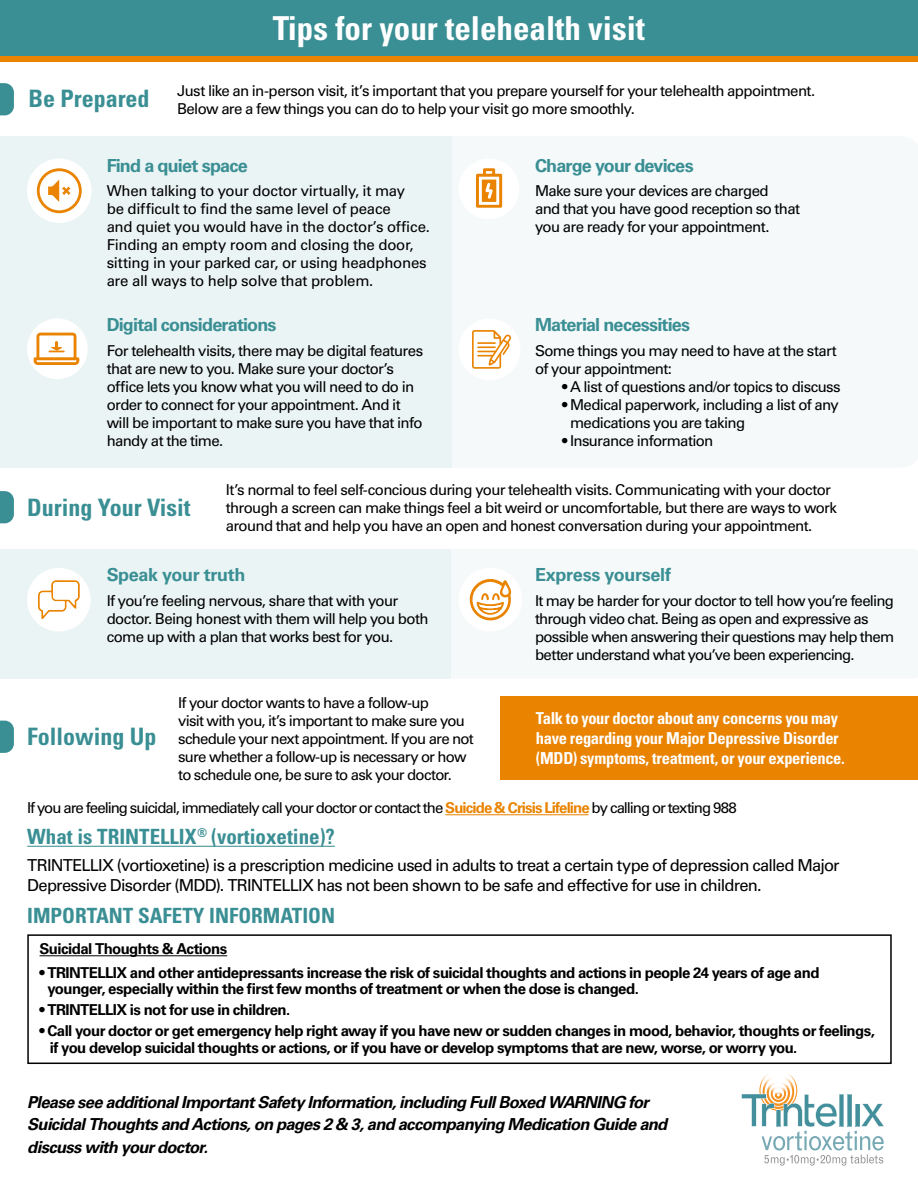
<style>
.page{position:relative;width:918px;height:1188px;background:#fff}
.page>*{position:absolute;margin:0;border:0;box-sizing:border-box;transform-origin:0 0}
.t1{font:700 condensed 33px "Univers LT Std";color:#fff}
.t2{font:700 condensed 24px "Univers LT Std";color:#3a8f94}
.t3{font:700 condensed 21px "Univers LT Std";color:#3a8f94}
.t4{font:700 18px "Univers LT Std";letter-spacing:-.04em;color:#3a8f94}
.t5{font:700 18px "Univers LT Std";letter-spacing:-.015em;color:#3a8f94}
.t6{font:700 18px "Univers LT Std";letter-spacing:-.02em;color:#3a8f94}
.t7{font:16.5px/19.8px "Univers LT Std";letter-spacing:-.045em;color:#000}
.t8{font:italic 700 16.5px/22.5px "Univers LT Std";letter-spacing:-.04em;color:#000}
.t9{font:700 condensed 16.5px/19.8px "Univers LT Std";letter-spacing:-.02em;color:#fff}
.t10{font:15px/18px "Univers LT Std";letter-spacing:-.045em;color:#000}
.Paragraph_Style_7{font:700 15px/16.5px "Univers LT Std";letter-spacing:-.04em;color:#000}
.t11{font:15px/18px "Univers LT Std";letter-spacing:-.02em;color:#000}
.t12{font:15px "Univers LT Std";letter-spacing:-.07em;color:#000}
.t13{font:700 condensed 12.3px "Univers LT Std";color:#3a8f94}
.s1{font-weight:700;color:#e98300}
</style>
<div class="page">
<div style="left:0;top:549px;width:450px;height:130px;background:#ebf4f4"></div>
<div style="left:0;top:136px;width:452px;height:332px;background:#ebf4f4"></div>
<hr style="left:445px;top:814px;width:144px;height:1px;background:#e98300">
<div style="left:500px;top:697px;width:418px;height:83px;background:#e98300"></div>
<div style="left:0;top:0;width:918px;height:57px;background:#3a8f94"></div>
<div style="left:0;top:57px;width:918px;height:5px;background:#e98300"></div>
<hr style="left:27px;top:846px;width:308px;height:1px;background:#3a8f94">
<hr style="left:40px;top:955px;width:187px;height:1px;background:#000">
<div style="left:27px;top:934px;width:865px;height:130px;border:2px solid #000"></div>
<div style="left:27px;top:158px;width:65px;height:65px;background:#fff;border-radius:50%"></div>
<svg style="left:36px;top:168px;width:46px;height:45px"></svg>
<div style="left:27px;top:318px;width:61px;height:61px;background:#fff;border-radius:50%"></div>
<svg style="left:34px;top:333px;width:45px;height:32px"></svg>
<svg style="left:476px;top:168px;width:26px;height:40px"></svg>
<svg style="left:472px;top:330px;width:39px;height:39px"></svg>
<svg style="left:469px;top:579px;width:43px;height:42px"></svg>
<div style="left:27px;top:568px;width:64px;height:64px;background:#fff;border-radius:50%"></div>
<svg style="left:38px;top:580px;width:42px;height:39px"></svg>
<svg style="left:0;top:83px;width:14px;height:32px"></svg>
<svg style="left:0;top:491px;width:14px;height:32px"></svg>
<svg style="left:0;top:721px;width:14px;height:32px"></svg>
<svg style="left:741px;top:1074px;width:143px;height:92px"></svg>
<p class="t1" style="left:273px;top:8px;width:374px">Tips for your telehealth visit</p>
<p class="t2" style="left:28px;top:84px;width:123px">Be Prepared</p>
<p class="t10" style="left:177px;top:82px;width:640px">Just like an in-person visit, it’s important that you prepare yourself for your telehealth appointment.<br>Below are a few things you can do to help your visit go more smoothly.</p>
<p class="t4" style="left:107px;top:154px;width:143px">Find a quiet space</p>
<p class="t11" style="left:107px;top:182px;width:325px">When talking to your doctor virtually, it may<br>be difficult to find the same level of peace<br>and quiet you would have in the doctor’s office.<br>Finding an empty room and closing the door, sitting in your parked car, or using headphones are all ways to help solve that problem.</p>
<p class="t4" style="left:107px;top:314px;width:171px">Digital considerations</p>
<p class="t10" style="left:107px;top:342px;width:318px">For telehealth visits, there may be digital features that are new to you. Make sure your doctor’s office lets you know what you will need to do in order to connect for your appointment. And it will be important to make sure you have that info handy at the time.</p>
<p class="t4" style="left:535px;top:154px;width:160px">Charge your devices</p>
<p class="t10" style="left:535px;top:182px;width:267px">Make sure your devices are charged<br>and that you have good reception so that you are ready for your appointment.</p>
<p class="t4" style="left:535px;top:314px;width:157px">Material necessities</p>
<p class="t10" style="left:535px;top:342px;width:303px">Some things you may need to have at the start of your appointment:</p>
<p class="t10" style="left:562px;top:378px;width:280px">• A list of questions and/or topics to discuss</p>
<p class="t10" style="left:570px;top:396px;width:270px;text-indent:-8px">• Medical paperwork, including a list of any medications you are taking</p>
<p class="t10" style="left:562px;top:432px;width:153px">• Insurance information</p>
<p class="t10" style="left:226px;top:480px;width:613px">It’s normal to feel self-concious during your telehealth visits. Communicating with your doctor through a screen can make things feel a bit weird or uncomfortable, but there are ways to work around that and help you have an open and honest conversation during your appointment.</p>
<p class="t6" style="left:107px;top:564px;width:140px">Speak your truth</p>
<p class="t10" style="left:107px;top:591px;width:323px">If you’re feeling nervous, share that with your doctor. Being honest with them will help you both come up with a plan that works best for you.</p>
<p class="t2" style="left:27px;top:493px;width:165px">During Your Visit</p>
<p class="t5" style="left:535px;top:564px;width:138px">Express yourself</p>
<p class="t10" style="left:535px;top:591px;width:361px">It may be harder for your doctor to tell how you’re feeling through video chat. Being as open and expressive as possible when answering their questions may help them better understand what you’ve been experiencing.</p>
<p class="t10" style="left:178px;top:693px;width:297px">If your doctor wants to have a follow-up<br>visit with you, it’s important to make sure you schedule your next appointment. If you are not sure whether a follow-up is necessary or how to schedule one, be sure to ask your doctor.</p>
<p class="t12" style="left:27px;top:799px;width:711px">If you are feeling suicidal, immediately call your doctor or contact the <span class="s1">Suicide &amp; Crisis Lifeline</span> by calling or texting 988</p>
<p class="t9" style="left:536px;top:709px;width:310px">Talk to your doctor about any concerns you may have regarding your Major Depressive Disorder (MDD) symptoms, treatment, or your experience.</p>
<p class="t2" style="left:27px;top:722px;width:131px">Following Up</p>
<p class="t13" style="left:197px;top:825px;width:12px">®</p>
<p class="t3" style="left:27px;top:824px;width:309px">What is TRINTELLIX (vortioxetine)?</p>
<p class="t7" style="left:27px;top:856px;width:814px">TRINTELLIX (vortioxetine) is a prescription medicine used in adults to treat a certain type of depression called Major<br>Depressive Disorder (MDD). TRINTELLIX has not been shown to be safe and effective for use in children.</p>
<p class="t3" style="left:27px;top:902px;width:309px">IMPORTANT SAFETY INFORMATION</p>
<p class="Paragraph_Style_7" style="left:40px;top:941px;width:189px">Suicidal Thoughts &amp; Actions</p>
<p class="Paragraph_Style_7" style="left:47px;top:964px;width:774px;text-indent:-8px">• TRINTELLIX and other antidepressants increase the risk of suicidal thoughts and actions in people 24 years of age and younger, especially within the first few months of treatment or when the dose is changed.</p>
<p class="Paragraph_Style_7" style="left:40px;top:1002px;width:252px">• TRINTELLIX is not for use in children.</p>
<p class="Paragraph_Style_7" style="left:50px;top:1023px;width:827px;text-indent:-10px">• Call your doctor or get emergency help right away if you have new or sudden changes in mood, behavior, thoughts or feelings, if you develop suicidal thoughts or actions, or if you have or develop symptoms that are new, worse, or worry you.</p>
<p class="t8" style="left:27px;top:1091px;width:642px">Please see additional Important Safety Information, including Full Boxed WARNING for<br>Suicidal Thoughts and Actions, on pages 2 &amp; 3, and accompanying Medication Guide and discuss with your doctor.</p>
</div>
